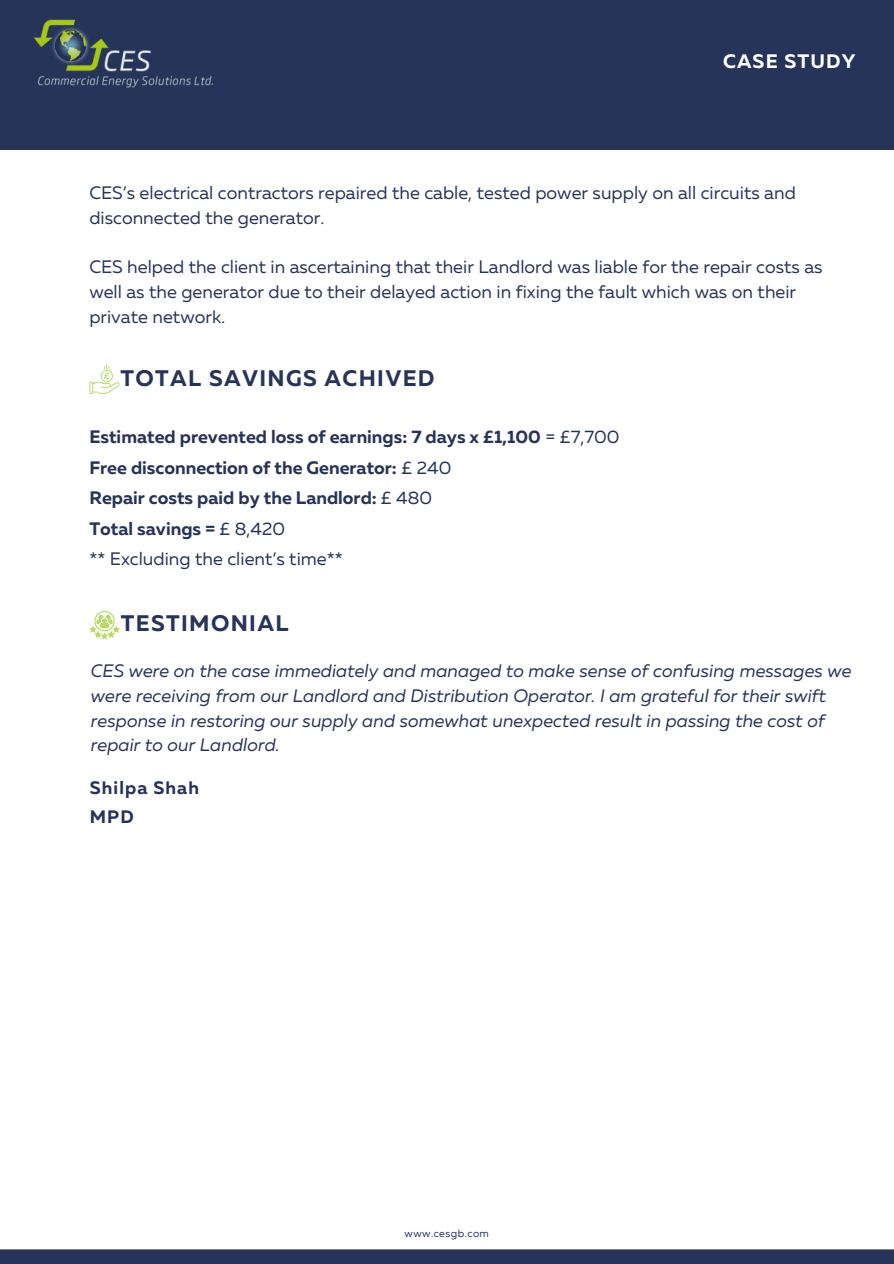
<style>
.page{position:relative;width:894px;height:1264px;background:#fff}
.page>*{position:absolute;margin:0;border:0;box-sizing:border-box;transform-origin:0 0}
.t1{font:700 22.5px "Muller";letter-spacing:.06em;color:#26345a}
.t2{font:700 19.5px "Muller";letter-spacing:.06em;color:#fff}
.t3{font:18px/24.8px "Muller";color:#26345a}
.t4{font:italic 18px/24.8px "Muller";color:#26345a}
.t5{font:700 18px/30.3px "Muller";color:#26345a}
.t6{font:700 18px/28.2px "Muller";letter-spacing:.06em;color:#26345a}
.t7{font:10.5px "Muller";letter-spacing:.04em;color:#26345a}
.s1{font-weight:400}
</style>
<div class="page">
<div style="left:0;top:0;width:893px;height:149px;background:#26345a"></div>
<div style="left:0;top:1249px;width:893px;height:14px;background:#26345a"></div>
<img style="left:34px;top:19px;width:179px;height:68px">
<svg style="left:89px;top:611px;width:31px;height:28px"></svg>
<svg style="left:89px;top:364px;width:30px;height:30px"></svg>
<p class="t2" style="left:722px;top:53px;width:134px">CASE STUDY</p>
<h4 class="t3" style="left:89px;top:182px;width:707px">CES’s electrical contractors repaired the cable, tested power supply on all circuits and disconnected the generator.</h4>
<p class="t3" style="left:89px;top:256px;width:734px">CES helped the client in ascertaining that their Landlord was liable for the repair costs as well as the generator due to their delayed action in fixing the fault which was on their private network.</p>
<p class="t1" style="left:121px;top:368px;width:315px">TOTAL SAVINGS ACHIVED</p>
<h1 class="t5" style="left:89px;top:423px;width:531px">Estimated prevented loss of earnings: 7 days x £1,100 <span class="s1">= £7,700<br></span>Free disconnection of the Generator: <span class="s1">£ 240<br></span>Repair costs paid by the Landlord: <span class="s1">£ 480<br></span>Total savings = <span class="s1">£ 8,420</span></h1>
<h4 class="t3" style="left:89px;top:547px;width:255px">** Excluding the client’s time**</h4>
<p class="t1" style="left:121px;top:614px;width:169px">TESTIMONIAL</p>
<p class="t4" style="left:91px;top:659px;width:762px">CES were on the case immediately and managed to make sense of confusing messages we were receiving from our Landlord and Distribution Operator. I am grateful for their swift response in restoring our supply and somewhat unexpected result in passing the cost of repair to our Landlord.</p>
<h1 class="t6" style="left:90px;top:775px;width:111px">Shilpa Shah<br>MPD</h1>
<h2 class="t7" style="left:404px;top:1229px;width:86px">www.cesgb.com</h2>
</div>
